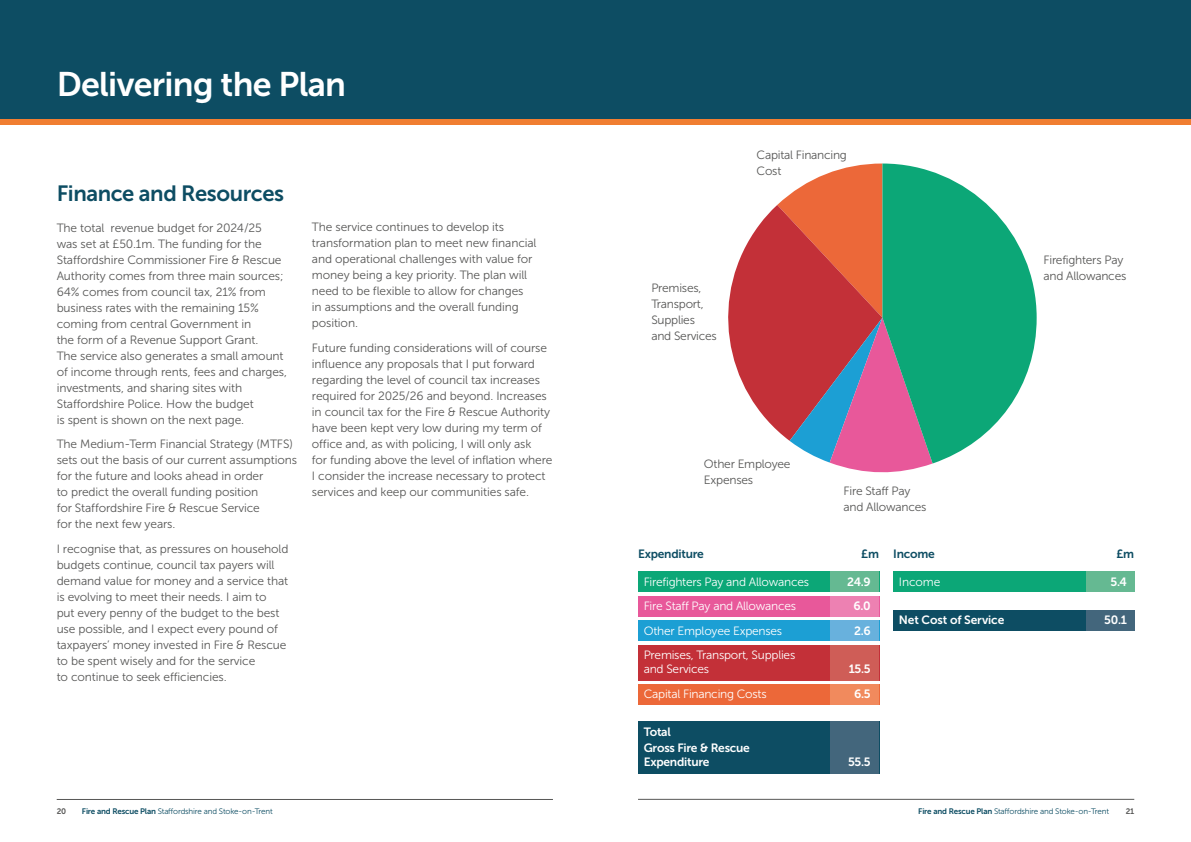
<style>
.page{position:relative;width:1191px;height:842px;background:#fff}
.page>*{position:absolute;margin:0;border:0;box-sizing:border-box;transform-origin:0 0}
.t1{font:34px "Museo Sans 700";letter-spacing:-.02em;color:#fff}
.t2{font:22px "Museo Sans 700";letter-spacing:-.02em;color:#0d4d63}
.t3{font:12px/16px "Museo Sans 300";letter-spacing:-.01em;color:#575756}
.t4{font:12px/14px "Museo Sans 300";letter-spacing:-.02em;color:#fff}
.t5{font:12px/16px "Museo Sans 700";letter-spacing:-.02em;color:#fff}
.t6{font:12px "Museo Sans 700";letter-spacing:-.02em;color:#0d4d63}
.t7{font:8px "Museo Sans 300";letter-spacing:-.02em;color:#0d4d63}
.t8{font:8px "Museo Sans 700";color:#575756}
.s1{color:#fff}
.s2{font-family:"Museo Sans 700"}
</style>
<div class="page">
<svg style="left:728px;top:205px;width:49px;height:225px;fill:#c33038"></svg>
<svg style="left:777px;top:164px;width:155px;height:309px;background:#c66368"></svg>
<svg style="left:882px;top:164px;width:154px;height:299px;fill:#0ca777"></svg>
<div style="left:0;top:0;width:1191px;height:125px;background:#0d4d63"></div>
<div style="left:0;top:119px;width:1191px;height:6px;background:#f07e31"></div>
<div style="left:893px;top:571px;width:230px;height:20px;background:#0ca777"></div>
<div style="left:893px;top:610px;width:230px;height:20px;background:#0d4d63"></div>
<div style="left:638px;top:571px;width:241px;height:21px;background:#0ca777"></div>
<div style="left:638px;top:596px;width:241px;height:20px;background:#e8589a"></div>
<div style="left:638px;top:620px;width:241px;height:21px;background:#1c9fd4"></div>
<div style="left:638px;top:645px;width:241px;height:35px;background:#c33038"></div>
<div style="left:638px;top:684px;width:241px;height:21px;background:#ec6839"></div>
<div style="left:638px;top:721px;width:241px;height:53px;background:#0d4d63"></div>
<div style="left:831px;top:571px;width:48px;height:21px;background:#65b992"></div>
<div style="left:831px;top:596px;width:48px;height:20px;background:#ed81b2"></div>
<div style="left:831px;top:620px;width:48px;height:21px;background:#68b1dd"></div>
<div style="left:831px;top:645px;width:48px;height:35px;background:#cf5d57"></div>
<div style="left:831px;top:684px;width:48px;height:21px;background:#f18a5d"></div>
<div style="left:831px;top:721px;width:48px;height:53px;background:#43667c"></div>
<div style="left:1086px;top:610px;width:48px;height:20px;background:#43667c"></div>
<div style="left:1086px;top:571px;width:48px;height:20px;background:#65b992"></div>
<hr style="left:638px;top:799px;width:496px;height:1px;background:#575756">
<hr style="left:57px;top:799px;width:496px;height:1px;background:#575756">
<h1 class="t1" style="left:57px;top:66px;width:291px">Delivering the Plan</h1>
<h2 class="t2" style="left:57px;top:181px;width:229px">Finance and Resources</h2>
<p class="t3" style="left:57px;top:219px;width:232px">The total revenue budget for 2024/25<br>was set at £50.1m. The funding for the Staffordshire Commissioner Fire &amp; Rescue Authority comes from three main sources; 64% comes from council tax, 21% from business rates with the remaining 15% coming from central Government in<br>the form of a Revenue Support Grant.<br>The service also generates a small amount of income through rents, fees and charges, investments, and sharing sites with Staffordshire Police. How the budget<br>is spent is shown on the next page.</p>
<p class="t3" style="left:57px;top:436px;width:242px">The Medium-Term Financial Strategy (MTFS) sets out the basis of our current assumptions for the future and looks ahead in order<br>to predict the overall funding position<br>for Staffordshire Fire &amp; Rescue Service<br>for the next few years.</p>
<p class="t3" style="left:57px;top:540px;width:233px">I recognise that, as pressures on household budgets continue, council tax payers will demand value for money and a service that is evolving to meet their needs. I aim to<br>put every penny of the budget to the best use possible, and I expect every pound of taxpayers’ money invested in Fire &amp; Rescue to be spent wisely and for the service<br>to continue to seek efficiencies.</p>
<p class="t3" style="left:312px;top:219px;width:226px">The service continues to develop its transformation plan to meet new financial and operational challenges with value for money being a key priority. The plan will need to be flexible to allow for changes<br>in assumptions and the overall funding position.</p>
<p class="t3" style="left:312px;top:340px;width:242px">Future funding considerations will of course influence any proposals that I put forward regarding the level of council tax increases required for 2025/26 and beyond. Increases in council tax for the Fire &amp; Rescue Authority have been kept very low during my term of office and, as with policing, I will only ask<br>for funding above the level of inflation where I consider the increase necessary to protect services and keep our communities safe.</p>
<p class="t3" style="left:756px;top:147px;width:92px">Capital Financing<br>Cost<span class="s1">s</span></p>
<p class="t3" style="left:651px;top:280px;width:67px">Premises,<br>Transport,<br>Supplies and Services</p>
<p class="t3" style="left:704px;top:456px;width:88px">Other Employee<br>Expenses</p>
<p class="t3" style="left:843px;top:483px;width:84px">Fire Staff Pay and Allowances</p>
<p class="t3" style="left:1043px;top:252px;width:84px">Firefighters Pay and Allowances</p>
<p class="t6" style="left:638px;top:547px;width:67px">Expenditure</p>
<p class="t6" style="left:861px;top:547px;width:19px">£m</p>
<p class="t6" style="left:1116px;top:547px;width:19px">£m</p>
<p class="t4" style="left:643px;top:575px;width:167px">Firefighters Pay and Allowances</p>
<p class="t5" style="left:847px;top:573px;width:25px">24.9</p>
<p class="t4" style="left:643px;top:599px;width:154px">Fire Staff Pay and Allowances</p>
<p class="t5" style="left:853px;top:598px;width:19px">6.0</p>
<p class="t4" style="left:643px;top:624px;width:140px">Other Employee Expenses</p>
<p class="t5" style="left:854px;top:622px;width:18px">2.6</p>
<p class="t4" style="left:643px;top:648px;width:153px">Premises, Transport, Supplies and Services</p>
<p class="t6" style="left:893px;top:547px;width:43px">Income</p>
<p class="t4" style="left:899px;top:574px;width:43px">Income</p>
<p class="t5" style="left:1110px;top:573px;width:18px">5.4</p>
<p class="t5" style="left:899px;top:612px;width:107px">Net Cost of Service</p>
<p class="t5" style="left:1104px;top:612px;width:24px">50.1</p>
<p class="t5" style="left:848px;top:661px;width:24px">15.5</p>
<p class="t4" style="left:643px;top:687px;width:124px">Capital Financing Costs</p>
<p class="t5" style="left:854px;top:685px;width:18px">6.5</p>
<p class="t5" style="left:643px;top:724px;width:108px">Total<br>Gross Fire &amp; Rescue</p>
<p class="t5" style="left:643px;top:754px;width:67px">Expenditure</p>
<p class="t5" style="left:848px;top:754px;width:24px">55.5</p>
<p class="t8" style="left:57px;top:807px;width:11px">20</p>
<p class="t7" style="left:82px;top:807px;width:192px"><span class="s2">Fire and Rescue Plan</span> Staffordshire and Stoke-on-Trent</p>
<p class="t7" style="left:918px;top:807px;width:192px"><span class="s2">Fire and Rescue Plan</span> Staffordshire and Stoke-on-Trent</p>
<p class="t8" style="left:1125px;top:807px;width:10px">21</p>
</div>
